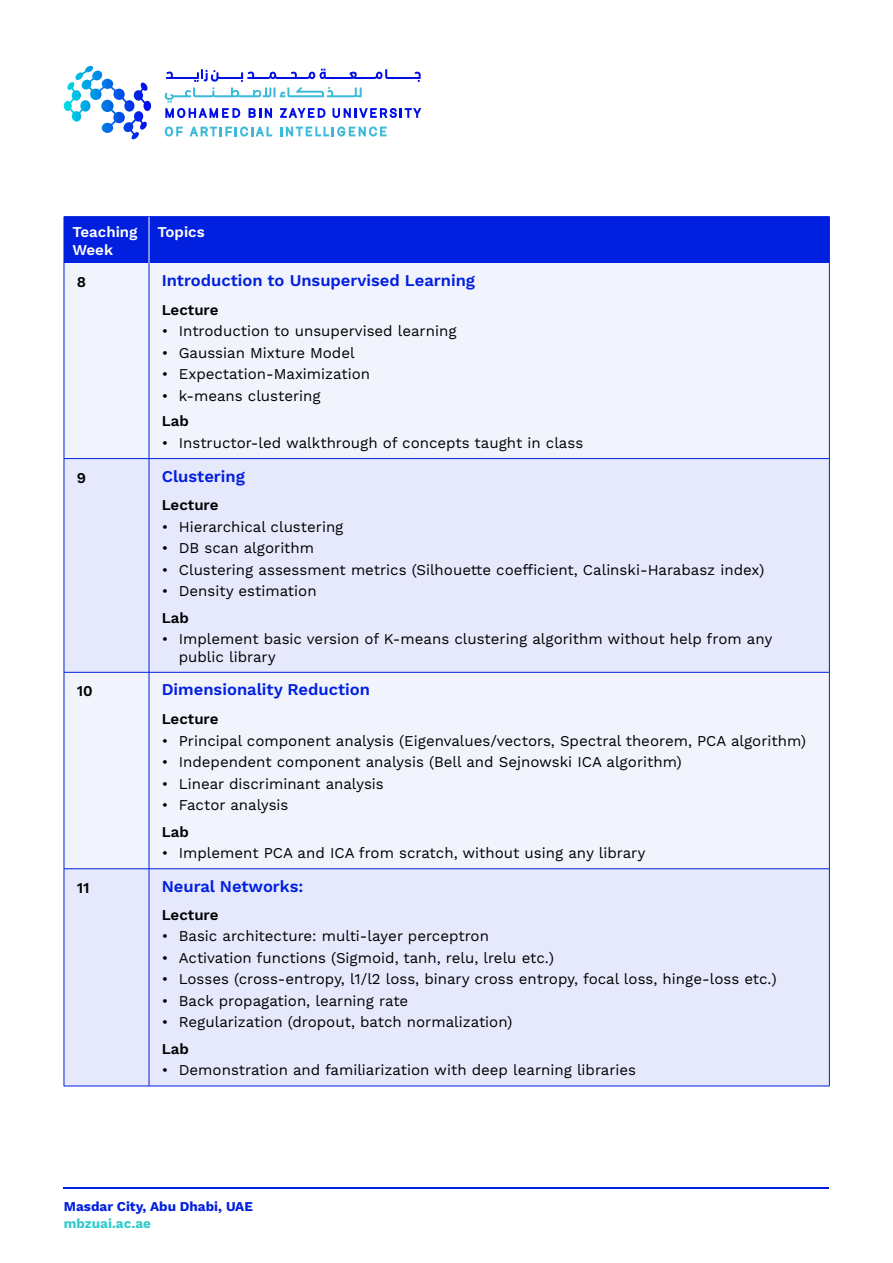
<style>
.page{position:relative;width:893px;height:1263px;background:#fff}
.page>*{position:absolute;margin:0;border:0;box-sizing:border-box;transform-origin:0 0}
.t1{font:600 16.5px "Work Sans";color:#011fdf}
.t2{font:15px/17.2px "Work Sans";color:#000}
.t3{font:600 15px "Work Sans";color:#000}
.t4{font:600 15px/18px "Work Sans";color:#fff}
.t5{font:700 13.5px "Work Sans";color:#011fdf}
.t6{font:700 13.5px "Work Sans";color:#3cc}
</style>
<div class="page">
<div style="left:65px;top:217px;width:764px;height:46px;background:#011fdf"></div>
<div style="left:65px;top:263px;width:764px;height:195px;background:#f2f4fd"></div>
<svg style="left:65px;top:459px;width:764px;height:627px;fill:#e6e9fc"></svg>
<hr style="left:64px;top:216px;width:85px;height:1px;background:#011fdf">
<hr style="left:64px;top:217px;width:1px;height:46px;background:#011fdf">
<hr style="left:149px;top:216px;width:681px;height:1px;background:#011fdf">
<hr style="left:829px;top:217px;width:1px;height:46px;background:#011fdf">
<hr style="left:64px;top:263px;width:1px;height:195px;background:#011fdf">
<hr style="left:149px;top:263px;width:1px;height:195px;background:#011fdf">
<hr style="left:829px;top:263px;width:1px;height:195px;background:#011fdf">
<hr style="left:64px;top:458px;width:85px;height:1px;background:#011fdf">
<hr style="left:64px;top:459px;width:1px;height:213px;background:#011fdf">
<hr style="left:149px;top:458px;width:681px;height:1px;background:#011fdf">
<hr style="left:149px;top:459px;width:1px;height:213px;background:#011fdf">
<hr style="left:829px;top:459px;width:1px;height:213px;background:#011fdf">
<hr style="left:64px;top:672px;width:85px;height:1px;background:#011fdf">
<hr style="left:64px;top:672px;width:1px;height:196px;background:#011fdf">
<hr style="left:149px;top:672px;width:681px;height:1px;background:#011fdf">
<hr style="left:149px;top:672px;width:1px;height:196px;background:#011fdf">
<hr style="left:829px;top:672px;width:1px;height:196px;background:#011fdf">
<hr style="left:64px;top:868px;width:85px;height:1px;background:#011fdf">
<hr style="left:64px;top:869px;width:1px;height:217px;background:#011fdf">
<hr style="left:149px;top:868px;width:681px;height:1px;background:#011fdf">
<hr style="left:149px;top:869px;width:1px;height:217px;background:#011fdf">
<hr style="left:829px;top:869px;width:1px;height:217px;background:#011fdf">
<hr style="left:64px;top:1086px;width:85px;height:1px;background:#011fdf">
<hr style="left:149px;top:1086px;width:681px;height:1px;background:#011fdf">
<hr style="left:149px;top:217px;width:1px;height:46px;background:#fff">
<hr style="left:64px;top:1187px;width:765px;height:1px;background:#011fdf">
<svg style="left:64px;top:66px;width:87px;height:74px"></svg>
<svg style="left:165px;top:127px;width:18px;height:10px"></svg>
<svg style="left:190px;top:127px;width:82px;height:10px"></svg>
<svg style="left:280px;top:127px;width:107px;height:10px"></svg>
<svg style="left:164px;top:69px;width:257px;height:49px"></svg>
<p class="t4" style="left:72px;top:223px;width:67px">Teaching<br>Week</p>
<p class="t4" style="left:158px;top:223px;width:49px">Topics</p>
<p class="t3" style="left:77px;top:273px;width:11px">8</p>
<p class="t1" style="left:162px;top:271px;width:315px">Introduction to Unsupervised Learning</p>
<p class="t3" style="left:162px;top:301px;width:58px">Lecture</p>
<p class="t2" style="left:162px;top:323px;width:296px">• Introduction to unsupervised learning</p>
<p class="t2" style="left:162px;top:345px;width:194px">• Gaussian Mixture Model</p>
<p class="t2" style="left:162px;top:366px;width:210px">• Expectation-Maximization</p>
<p class="t2" style="left:162px;top:388px;width:161px">• k-means clustering</p>
<p class="t3" style="left:162px;top:413px;width:29px">Lab</p>
<p class="t2" style="left:162px;top:435px;width:423px">• Instructor-led walkthrough of concepts taught in class</p>
<p class="t3" style="left:77px;top:469px;width:11px">9</p>
<p class="t1" style="left:162px;top:466px;width:85px">Clustering</p>
<p class="t3" style="left:162px;top:496px;width:58px">Lecture</p>
<p class="t2" style="left:162px;top:519px;width:183px">• Hierarchical clustering</p>
<p class="t2" style="left:162px;top:540px;width:154px">• DB scan algorithm</p>
<p class="t2" style="left:162px;top:562px;width:604px">• Clustering assessment metrics (Silhouette coefficient, Calinski-Harabasz index)</p>
<p class="t2" style="left:162px;top:583px;width:156px">• Density estimation</p>
<p class="t3" style="left:162px;top:609px;width:29px">Lab</p>
<p class="t2" style="left:179px;top:631px;width:595px;text-indent:-17px">• Implement basic version of K-means clustering algorithm without help from any public library</p>
<p class="t3" style="left:77px;top:682px;width:17px">10</p>
<p class="t1" style="left:162px;top:680px;width:210px">Dimensionality Reduction</p>
<p class="t3" style="left:162px;top:710px;width:58px">Lecture</p>
<p class="t2" style="left:162px;top:732px;width:646px">• Principal component analysis (Eigenvalues/vectors, Spectral theorem, PCA algorithm)</p>
<p class="t2" style="left:162px;top:754px;width:521px">• Independent component analysis (Bell and Sejnowski ICA algorithm)</p>
<p class="t2" style="left:162px;top:775px;width:224px">• Linear discriminant analysis</p>
<p class="t2" style="left:162px;top:797px;width:128px">• Factor analysis</p>
<p class="t3" style="left:162px;top:823px;width:29px">Lab</p>
<p class="t2" style="left:162px;top:845px;width:485px">• Implement PCA and ICA from scratch, without using any library</p>
<p class="t3" style="left:77px;top:879px;width:14px">11</p>
<p class="t1" style="left:162px;top:877px;width:143px">Neural Networks:</p>
<p class="t3" style="left:162px;top:906px;width:58px">Lecture</p>
<p class="t2" style="left:162px;top:928px;width:329px">• Basic architecture: multi-layer perceptron</p>
<p class="t2" style="left:162px;top:950px;width:394px">• Activation functions (Sigmoid, tanh, relu, lrelu etc.)</p>
<p class="t2" style="left:162px;top:971px;width:617px">• Losses (cross-entropy, l1/l2 loss, binary cross entropy, focal loss, hinge-loss etc.)</p>
<p class="t2" style="left:162px;top:993px;width:248px">• Back propagation, learning rate</p>
<p class="t2" style="left:162px;top:1014px;width:352px">• Regularization (dropout, batch normalization)</p>
<p class="t3" style="left:162px;top:1040px;width:29px">Lab</p>
<p class="t2" style="left:162px;top:1062px;width:476px">• Demonstration and familiarization with deep learning libraries</p>
<p class="t5" style="left:64px;top:1199px;width:191px">Masdar City, Abu Dhabi, UAE</p>
<p class="t6" style="left:64px;top:1215px;width:89px">mbzuai.ac.ae</p>
</div>
